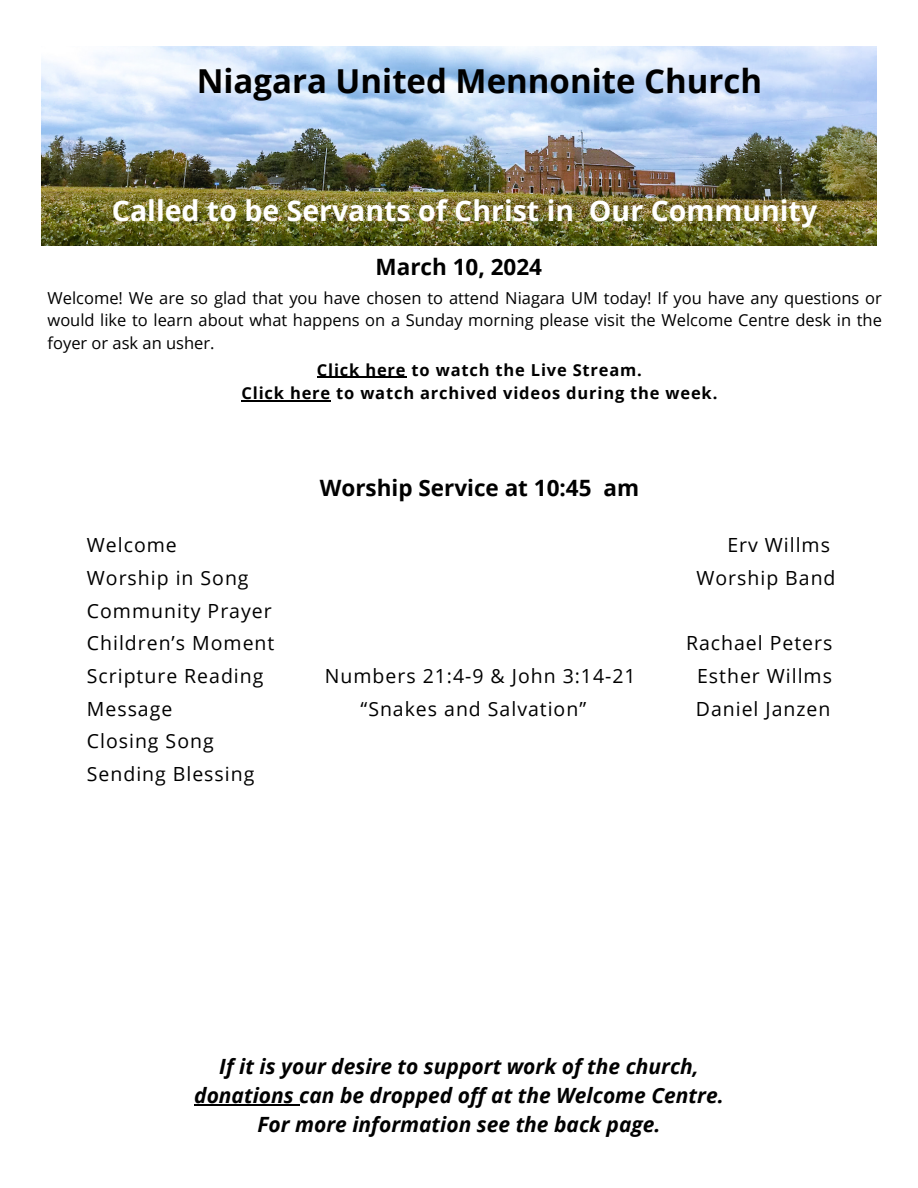
<style>
.page{position:relative;width:918px;height:1188px;background:#fff}
.page>*{position:absolute;margin:0;border:0;box-sizing:border-box;transform-origin:0 0}
.t1{font:700 33px "Open Sans";color:#000}
.t2{font:700 28.5px "Open Sans";color:#fff}
.t3{font:700 22.5px "Open Sans";color:#000}
.t4{font:italic 700 21px/29.2px "Open Sans";color:#000;text-align:center}
.t5{font:19.5px/32.7px "Open Sans";letter-spacing:.05em;color:#000}
.t6{font:16.5px/22.5px "Open Sans";color:#000;text-align:justify}
.t7{font:700 16.5px/23.7px "Open Sans";letter-spacing:.05em;color:#000;text-align:center}
</style>
<div class="page">
<img style="left:42px;top:46px;width:834px;height:199px">
<hr style="left:317px;top:377px;width:90px;height:1px;background:#000">
<hr style="left:242px;top:400px;width:89px;height:2px;background:#000">
<hr style="left:194px;top:1104px;width:105px;height:1px;background:#000">
<h2 class="t1" style="left:197px;top:58px;width:567px">Niagara United Mennonite Church</h2>
<h1 class="t2" style="left:112px;top:191px;width:707px">Called to be Servants of Christ in Our Community</h1>
<h3 class="t3" style="left:376px;top:251px;width:168px">March 10, 2024</h3>
<h5 class="t6" style="left:48px;top:286px;width:836px">Welcome! We are so glad that you have chosen to attend Niagara UM today! If you have any questions or would like to learn about what happens on a Sunday morning please visit the Welcome Centre desk in the foyer or ask an usher.</h5>
<h4 class="t7" style="left:242px;top:357px;width:477px">Click here to watch the Live Stream.<br>Click here to watch archived videos during the week.</h4>
<h3 class="t3" style="left:320px;top:471px;width:321px">Worship Service at 10:45 am</h3>
<p class="t5" style="left:87px;top:528px;width:91px">Welcome</p>
<p class="t5" style="left:727px;top:528px;width:104px">Erv Willms</p>
<p class="t5" style="left:87px;top:561px;width:163px">Worship in Song</p>
<p class="t5" style="left:697px;top:561px;width:141px">Worship Band</p>
<p class="t5" style="left:87px;top:594px;width:189px">Community Prayer<br>Children’s Moment</p>
<p class="t5" style="left:686px;top:626px;width:148px">Rachael Peters</p>
<p class="t5" style="left:87px;top:659px;width:178px">Scripture Reading</p>
<p class="t5" style="left:325px;top:659px;width:312px">Numbers 21:4-9 &amp; John 3:14-21</p>
<p class="t5" style="left:697px;top:659px;width:136px">Esther Willms</p>
<p class="t5" style="left:87px;top:692px;width:87px">Message</p>
<p class="t5" style="left:361px;top:692px;width:227px">“Snakes and Salvation”</p>
<p class="t5" style="left:696px;top:692px;width:136px">Daniel Janzen</p>
<p class="t5" style="left:87px;top:724px;width:169px">Closing Song<br>Sending Blessing</p>
<h3 class="t4" style="left:194px;top:1051px;width:531px">If it is your desire to support work of the church, donations can be dropped off at the Welcome Centre.<br>For more information see the back page.</h3>
</div>
